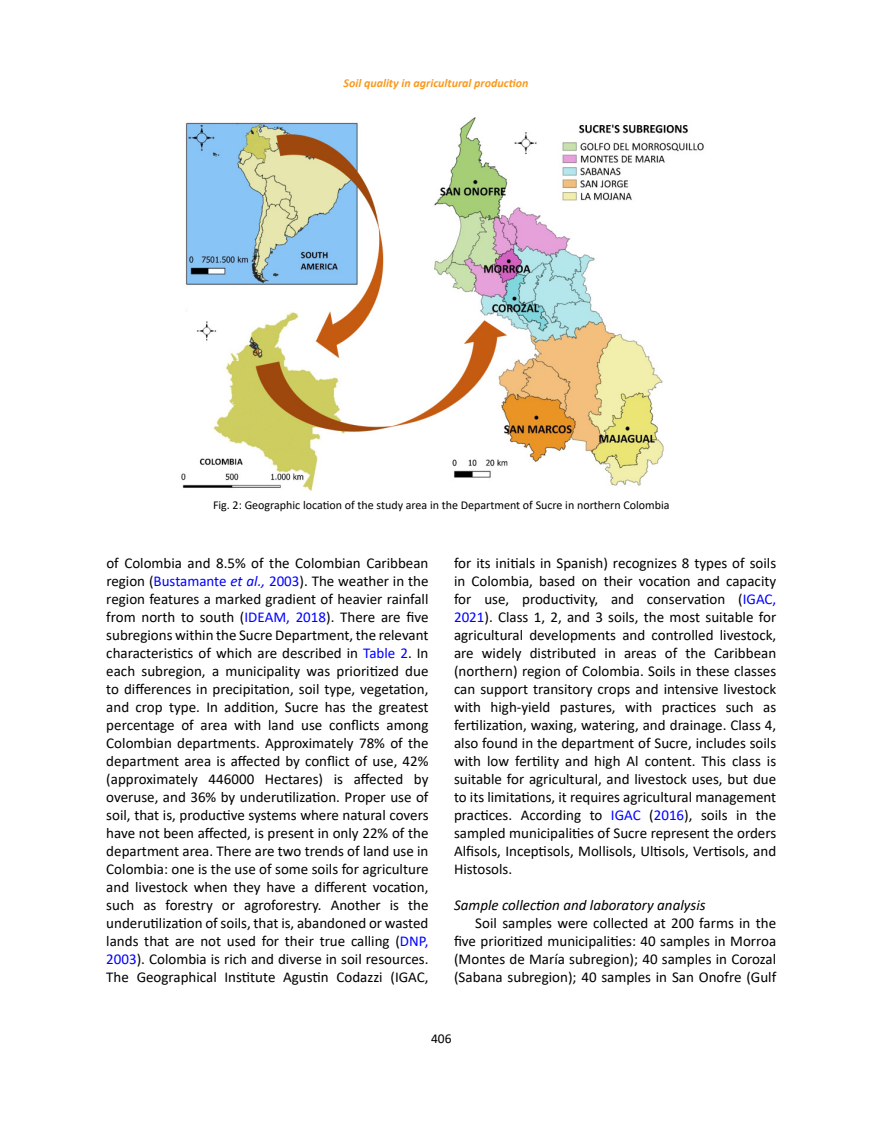
<style>
.page{position:relative;width:872px;height:1127px;background:#fff}
.page>*{position:absolute;margin:0;border:0;box-sizing:border-box;transform-origin:0 0}
.t1{font:15px/18px "Calibri";color:#000;text-align:justify}
.t2{font:italic 15px "Calibri";color:#000}
.t3{font:13.5px "Calibri";color:#000}
.t4{font:12px "Calibri";color:#000}
.t5{font:italic 700 12px "Calibri";color:#f8991d}
.s1{color:#00f}
.s2{font-style:italic;color:#00f}
</style>
<div class="page">
<img style="left:181px;top:117px;width:523px;height:374px">
<p class="t5" style="left:343px;top:75px;width:186px">Soil quality in agricultural production</p>
<p class="t4" style="left:213px;top:497px;width:458px">Fig. 2: Geographic location of the study area in the Department of Sucre in northern Colombia</p>
<p class="t1" style="left:106px;top:554px;width:324px">of Colombia and 8.5% of the Colombian Caribbean region (<span class="s1">Bustamante</span> <span class="s2">et al.,</span> <span class="s1">2003</span>). The weather in the region features a marked gradient of heavier rainfall from north to south (<span class="s1">IDEAM, 2018</span>). There are five subregions within the Sucre Department, the relevant characteristics of which are described in <span class="s1">Table 2</span>. In each subregion, a municipality was prioritized due to differences in precipitation, soil type, vegetation, and crop type. In addition, Sucre has the greatest percentage of area with land use conflicts among Colombian departments. Approximately 78% of the department area is affected by conflict of use, 42% (approximately 446000 Hectares) is affected by overuse, and 36% by underutilization. Proper use of soil, that is, productive systems where natural covers have not been affected, is present in only 22% of the department area. There are two trends of land use in Colombia: one is the use of some soils for agriculture and livestock when they have a different vocation, such as forestry or agroforestry. Another is the underutilization of soils, that is, abandoned or wasted lands that are not used for their true calling (<span class="s1">DNP, 2003</span>). Colombia is rich and diverse in soil resources.<br>The Geographical Institute Agustin Codazzi (IGAC,</p>
<p class="t1" style="left:454px;top:554px;width:324px">for its initials in Spanish) recognizes 8 types of soils in Colombia, based on their vocation and capacity for use, productivity, and conservation (<span class="s1">IGAC, 2021</span>). Class 1, 2, and 3 soils, the most suitable for agricultural developments and controlled livestock, are widely distributed in areas of the Caribbean (northern) region of Colombia. Soils in these classes can support transitory crops and intensive livestock with high-yield pastures, with practices such as fertilization, waxing, watering, and drainage. Class 4, also found in the department of Sucre, includes soils with low fertility and high Al content. This class is suitable for agricultural, and livestock uses, but due to its limitations, it requires agricultural management practices. According to <span class="s1">IGAC</span> (<span class="s1">2016</span>), soils in the sampled municipalities of Sucre represent the orders Alfisols, Inceptisols, Mollisols, Ultisols, Vertisols, and Histosols.</p>
<p class="t2" style="left:454px;top:895px;width:253px">Sample collection and laboratory analysis</p>
<p class="t1" style="left:454px;top:914px;width:324px;text-indent:21px">Soil samples were collected at 200 farms in the five prioritized municipalities: 40 samples in Morroa (Montes de María subregion); 40 samples in Corozal (Sabana subregion); 40 samples in San Onofre (Gulf</p>
<p class="t3" style="left:431px;top:1029px;width:22px">406</p>
</div>
